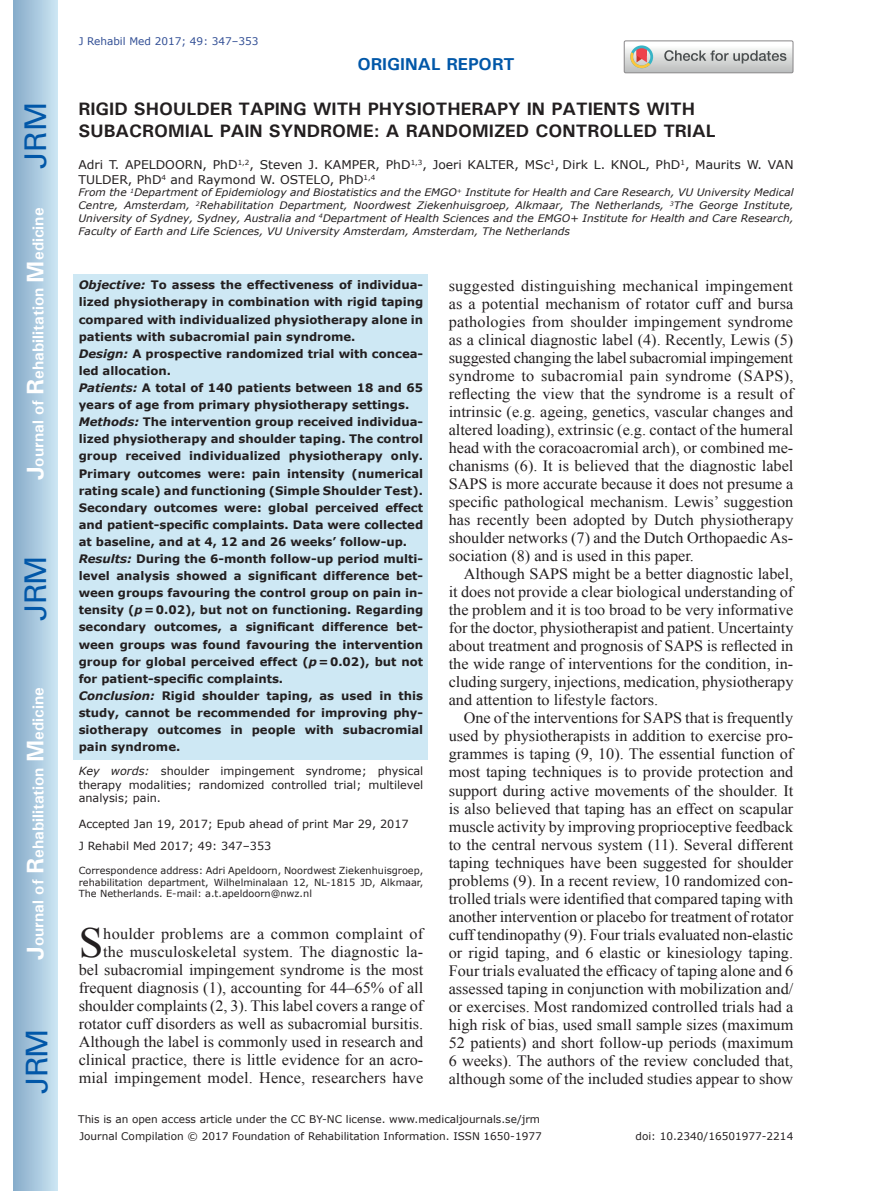
<style>
.page{position:relative;width:872px;height:1191px;background:#fff}
.page>*{position:absolute;margin:0;border:0;box-sizing:border-box;transform-origin:0 0}
.t1{font:42.9px "Times New Roman";color:#231f20}
.t2{font:30px "Univers";letter-spacing:-.03em;color:#0157a8}
.t3{font:700 18px/21.6px "Univers";color:#231f20}
.t4{font:700 17.25px "Univers";color:#0157a8}
.t5{font:15.75px/18px "Times New Roman";color:#231f20;text-align:justify}
.t6{font:700 15.75px "Univers";color:#fff}
.t7{font:12px/14.4px "Verdana";color:#231f20}
.t8{font:700 11.7px/17.1px "Verdana";color:#231f20}
.t9{font:11.25px/13.5px "Verdana";color:#231f20;text-align:justify}
.t10{font:10.5px "Verdana";color:#231f20}
.t11{font:10.5px "Verdana";color:#324f95}
.t12{font:italic 10.35px/12.8px "Verdana";color:#231f20;text-align:justify}
.t13{font:9.75px/11.7px "Verdana";color:#231f20;text-align:justify}
.s1{font-size:24px}
.s2{font-style:italic}
</style>
<div class="page">
<div style="left:14px;top:0;width:43px;height:1191px;background:linear-gradient(to right,#88acca,#cbe5f2)"></div>
<svg style="left:624px;top:41px;width:169px;height:32px"></svg>
<div style="left:74px;top:274px;width:354px;height:486px;background:#cee8f4"></div>
<h2 class="t2" style="left:18px;top:169px;width:68px;rotate:-90deg">JRM</h2>
<p class="t6" style="left:28px;top:480px;width:274px;rotate:-90deg"><span class="s1">J</span>ournal of <span class="s1">R</span>ehabilitation <span class="s1">M</span>edicine</p>
<h2 class="t2" style="left:18px;top:620px;width:67px;rotate:-90deg">JRM</h2>
<p class="t6" style="left:28px;top:959px;width:274px;rotate:-90deg"><span class="s1">J</span>ournal of <span class="s1">R</span>ehabilitation <span class="s1">M</span>edicine</p>
<h2 class="t2" style="left:19px;top:1093px;width:67px;rotate:-90deg">JRM</h2>
<p class="t11" style="left:79px;top:34px;width:181px">J Rehabil Med 2017; 49: 347–353</p>
<p class="t4" style="left:357px;top:53px;width:159px">ORIGINAL REPORT</p>
<p class="t3" style="left:78px;top:98px;width:638px">RIGID SHOULDER TAPING WITH PHYSIOTHERAPY IN PATIENTS WITH<br>SUBACROMIAL PAIN SYNDROME: A RANDOMIZED CONTROLLED TRIAL</p>
<p class="t7" style="left:78px;top:157px;width:716px">Adri T. APELDOORN, PhD<sup>1,2</sup>, Steven J. KAMPER, PhD<sup>1,3</sup>, Joeri KALTER, MSc<sup>1</sup>, Dirk L. KNOL, PhD<sup>1</sup>, Maurits W. VAN<br>TULDER, PhD<sup>4</sup> and Raymond W. OSTELO, PhD<sup>1,4</sup></p>
<p class="t12" style="left:78px;top:186px;width:716px">From the <sup>1</sup>Department of Epidemiology and Biostatistics and the EMGO<sup>+</sup> Institute for Health and Care Research, VU University Medical Centre, Amsterdam, <sup>2</sup>Rehabilitation Department, Noordwest Ziekenhuisgroep, Alkmaar, The Netherlands, <sup>3</sup>The George Institute, University of Sydney, Sydney, Australia and <sup>4</sup>Department of Health Sciences and the EMGO+ Institute for Health and Care Research, Faculty of Earth and Life Sciences, VU University Amsterdam, Amsterdam, The Netherlands</p>
<p class="t8" style="left:79px;top:276px;width:346px"><span class="s2">Objective:</span> To assess the effectiveness of individua&shy;lized physiotherapy in combination with rigid taping compared with individualized physiotherapy alone in patients with subacromial pain syndrome.<br><span class="s2">Design:</span> A prospective randomized trial with concea&shy;led allocation.<br><span class="s2">Patients:</span> A total of 140 patients between 18 and 65 years of age from primary physiotherapy settings.<br><span class="s2">Methods:</span> The intervention group received individua&shy;lized physiotherapy and shoulder taping. The control group received individualized physiotherapy only.<br>Primary outcomes were: pain intensity (numerical rating scale) and functioning (Simple Shoulder Test).<br>Secondary outcomes were: global perceived effect and patient-specific complaints. Data were collected at baseline, and at 4, 12 and 26 weeks’ follow-up.<br><span class="s2">Results:</span> During the 6-month follow-up period multi&shy;level analysis showed a significant difference bet&shy;ween groups favouring the control group on pain in&shy;tensity (<span class="s2">p</span>=0.02), but not on functioning. Regarding secondary outcomes, a significant difference bet&shy;ween groups was found favouring the intervention group for global perceived effect (<span class="s2">p</span>=0.02), but not for patient-specific complaints.<br><span class="s2">Conclusion:</span> Rigid shoulder taping, as used in this study, cannot be recommended for improving phy&shy;siotherapy outcomes in people with subacromial pain syndrome.</p>
<p class="t9" style="left:79px;top:764px;width:346px"><span class="s2">Key words:</span> shoulder impingement syndrome; physical therapy modalities; randomized controlled trial; multilevel analysis; pain.</p>
<p class="t9" style="left:79px;top:812px;width:331px;line-height:22.5px">Accepted Jan 19, 2017; Epub ahead of print Mar 29, 2017<br>J Rehabil Med 2017; 49: 347–353</p>
<p class="t13" style="left:79px;top:864px;width:346px">Correspondence address: Adri Apeldoorn, Noordwest Ziekenhuisgroep, rehabilitation department, Wilhelminalaan 12, NL-1815 JD, Alkmaar, The Netherlands. E-mail: a.t.apeldoorn@nwz.nl</p>
<h1 class="t1" style="left:79px;top:914px;width:26px">S</h1>
<p class="t5" style="left:79px;top:925px;width:346px;text-align:right">houlder problems are a common complaint of<br>the musculoskeletal system. The diagnostic la-<br>bel subacromial impingement syndrome is the most frequent diagnosis (1), accounting for 44–65% of all shoulder complaints (2, 3). This label covers a range of rotator cuff disorders as well as subacromial bursitis.<br>Although the label is commonly used in research and clinical practice, there is little evidence for an acro&shy;mial impingement model. Hence, researchers have</p>
<p class="t5" style="left:449px;top:277px;width:346px">suggested distinguishing mechanical impingement as a potential mechanism of rotator cuff and bursa pathologies from shoulder impingement syndrome as a clinical diagnostic label (4). Recently, Lewis (5) suggested changing the label subacromial impingement syndrome to subacromial pain syndrome (SAPS), reflecting the view that the syndrome is a result of intrinsic (e.g. ageing, genetics, vascular changes and altered loading), extrinsic (e.g. contact of the humeral head with the coracoacromial arch), or combined me&shy;chanisms (6). It is believed that the diagnostic label SAPS is more accurate because it does not presume a specific pathological mechanism. Lewis’ suggestion has recently been adopted by Dutch physiotherapy shoulder networks (7) and the Dutch Orthopaedic As&shy;sociation (8) and is used in this paper.</p>
<p class="t5" style="left:449px;top:565px;width:346px;text-indent:15px">Although SAPS might be a better diagnostic label, it does not provide a clear biological understanding of the problem and it is too broad to be very informative for the doctor, physiotherapist and patient. Uncertainty about treatment and prognosis of SAPS is reflected in the wide range of interventions for the condition, in&shy;cluding surgery, injections, medication, physiotherapy and attention to lifestyle factors.</p>
<p class="t5" style="left:449px;top:709px;width:346px;text-indent:15px">One of the interventions for SAPS that is frequently used by physiotherapists in addition to exercise pro&shy;grammes is taping (9, 10). The essential function of most taping techniques is to provide protection and support during active movements of the shoulder. It is also believed that taping has an effect on scapular muscle activity by improving proprioceptive feedback to the central nervous system (11). Several different taping techniques have been suggested for shoulder problems (9). In a recent review, 10 randomized con&shy;trolled trials were identified that compared taping with another intervention or placebo for treatment of rotator cuff tendinopathy (9). Four trials evaluated non-elastic or rigid taping, and 6 elastic or kinesiology taping.<br>Four trials evaluated the efficacy of taping alone and 6 assessed taping in conjunction with mobilization and/ or exercises. Most randomized controlled trials had a high risk of bias, used small sample sizes (maximum 52 patients) and short follow-up periods (maximum 6 weeks). The authors of the review concluded that, although some of the included studies appear to show</p>
<p class="t10" style="left:78px;top:1112px;width:463px">This is an open access article under the CC BY-NC license. www.medicaljournals.se/jrm</p>
<p class="t10" style="left:79px;top:1128px;width:464px">Journal Compilation © 2017 Foundation of Rehabilitation Information. ISSN 1650-1977</p>
<p class="t10" style="left:635px;top:1129px;width:159px">doi: 10.2340/16501977-2214</p>
</div>
